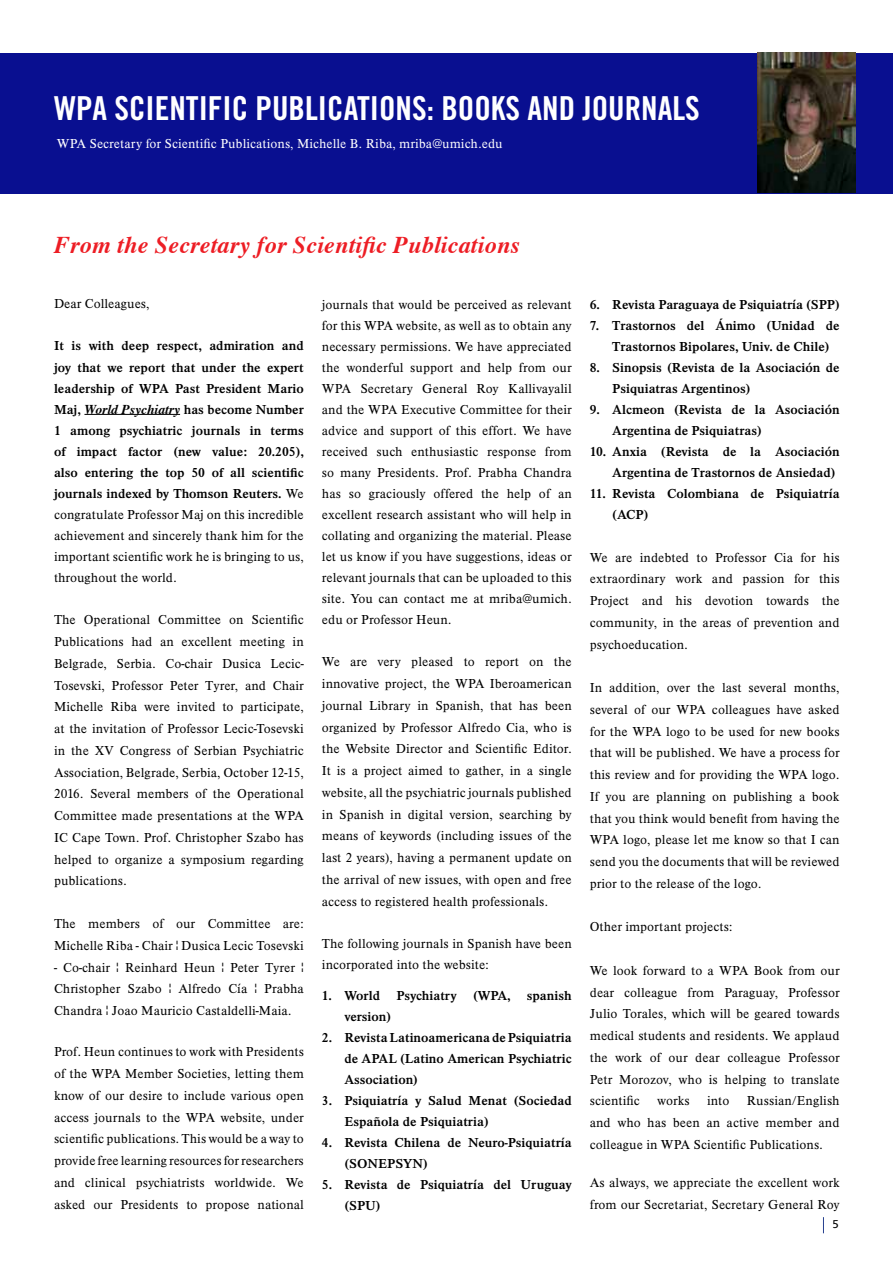
<style>
.page{position:relative;width:893px;height:1263px;background:#fff}
.page>*{position:absolute;margin:0;border:0;box-sizing:border-box;transform-origin:0 0}
.t1{font:33px "Trade Gothic Bold Cond Twenty";color:#fff}
.t2{font:italic 700 24px "Times";letter-spacing:.01em;color:#ed1d24}
.t3{font:300 13.5px/21.8px "Timeless EF";color:#000;text-align:justify}
.t4{font:700 13.5px/21px "Timeless EF";color:#000}
.t5{font:300 13.5px "Timeless EF";color:#fff}
.t6{font:11.25px "Frutiger";color:#000}
.s1{font-family:"Times";font-style:italic}
.s2{font-weight:300}
.s3{font-family:"Times";font-weight:400}
</style>
<div class="page">
<svg style="left:823px;top:1217px;width:1px;height:16px"></svg>
<div style="left:0;top:53px;width:893px;height:140px;background:#090f90"></div>
<img style="left:757px;top:53px;width:99px;height:139px">
<hr style="left:84px;top:414px;width:96px;height:1px;background:#000">
<h1 class="t1" style="left:54px;top:88px;width:647px">WPA SCIENTIFIC PUBLI CATIONS: BOOKS AND JOURNALS</h1>
<p class="t5" style="left:57px;top:136px;width:447px">WPA Secretary for Scientific Publications, Michelle B. Riba, mriba@umich.edu</p>
<h2 class="t2" style="left:54px;top:223px;width:467px">From the Secretary for Scientific Publications</h2>
<p class="t3" style="left:54px;top:293px;width:97px">Dear Colleagues,</p>
<p class="t4" style="left:54px;top:336px;width:251px;text-align:justify">It is with deep respect, admiration and joy that we report that under the expert leadership of WPA Past President Mario Maj, <span class="s1">World Psychiatry</span> has become Number 1 among psychiatric journals in terms of impact factor (new value: 20.205), also entering the top 50 of all scientific journals indexed by Thomson Reuters. <span class="s2">We congratulate Professor Maj on this incredible achievement and sincerely thank him for the important scientific work he is bringing to us, throughout the world.</span></p>
<p class="t3" style="left:54px;top:609px;width:251px">The Operational Committee on Scientific Publications had an excellent meeting in Belgrade, Serbia. Co-chair Dusica Lecic-Tosevski, Professor Peter Tyrer, and Chair Michelle Riba were invited to participate, at the invitation of Professor Lecic-Tosevski in the XV Congress of Serbian Psychiatric Association, Belgrade, Serbia, October 12-15, 2016. Several members of the Operational Committee made presentations at the WPA IC Cape Town. Prof. Christopher Szabo has helped to organize a symposium regarding publications.</p>
<p class="t3" style="left:54px;top:913px;width:251px">The members of our Committee are:<br>Michelle Riba - Chair <span class="s3">¦</span> Dusica Lecic Tosevski</p>
<p class="t3" style="left:54px;top:956px;width:251px">- Co-chair <span class="s3">¦</span> Reinhard Heun <span class="s3">¦</span> Peter Tyrer <span class="s3">¦ </span>Christopher Szabo <span class="s3">¦</span> Alfredo Cía <span class="s3">¦</span> Prabha Chandra <span class="s3">¦</span> Joao Mauricio Castaldelli-Maia.</p>
<p class="t3" style="left:54px;top:1041px;width:251px">Prof. Heun continues to work with Presidents of the WPA Member Societies, letting them know of our desire to include various open access journals to the WPA website, under scientific publications. This would be a way to provide free learning resources for researchers and clinical psychiatrists worldwide. We asked our Presidents to propose national</p>
<p class="t3" style="left:322px;top:294px;width:251px;line-height:21px">journals that would be perceived as relevant for this WPA website, as well as to obtain any necessary permissions. We have appreciated the wonderful support and help from our WPA Secretary General Roy Kallivayalil and the WPA Executive Committee for their advice and support of this effort. We have received such enthusiastic response from so many Presidents. Prof. Prabha Chandra has so graciously offered the help of an excellent research assistant who will help in collating and organizing the material. Please let us know if you have suggestions, ideas or relevant journals that can be uploaded to this site. You can contact me at mriba@umich. edu or Professor Heun.</p>
<p class="t3" style="left:322px;top:651px;width:251px">We are very pleased to report on the innovative project, the WPA Iberoamerican journal Library in Spanish, that has been organized by Professor Alfredo Cia, who is the Website Director and Scientific Editor.<br>It is a project aimed to gather, in a single website, all the psychiatric journals published in Spanish in digital version, searching by means of keywords (including issues of the last 2 years), having a permanent update on the arrival of new issues, with open and free access to registered health professionals.</p>
<p class="t3" style="left:322px;top:933px;width:251px;line-height:21px">The following journals in Spanish have been incorporated into the website:</p>
<p class="t4" style="left:344px;top:985px;width:229px;text-indent:-23px">1. World Psychiatry (WPA, spanish version)</p>
<p class="t4" style="left:344px;top:1027px;width:229px;text-align:justify;text-indent:-23px">2. Revista Latinoamericana de Psiquiatria de APAL (Latino American Psychiatric Association)</p>
<p class="t4" style="left:344px;top:1090px;width:229px;text-indent:-23px">3. Psiquiatría y Salud Menat (Sociedad<br>Española de Psiquiatria)</p>
<p class="t4" style="left:344px;top:1132px;width:229px;text-indent:-23px">4. Revista Chilena de Neuro-Psiquiatría (SONEPSYN)</p>
<p class="t4" style="left:344px;top:1174px;width:229px;text-indent:-23px">5. Revista de Psiquiatría del Uruguay (SPU)</p>
<p class="t4" style="left:590px;top:294px;width:251px">6. Revista Paraguaya de Psiquiatría (SPP)</p>
<p class="t4" style="left:612px;top:315px;width:229px;text-indent:-23px">7. Trastornos del Ánimo (Unidad de<br>Trastornos Bipolares, Univ. de Chile)</p>
<p class="t4" style="left:612px;top:357px;width:229px;text-indent:-23px">8. Sinopsis (Revista de la Asociación de<br>Psiquiatras Argentinos)</p>
<p class="t4" style="left:612px;top:399px;width:229px;text-indent:-23px">9. Alcmeon (Revista de la Asociación<br>Argentina de Psiquiatras)</p>
<p class="t4" style="left:612px;top:441px;width:229px;text-indent:-23px">10. Anxia (Revista de la Asociación<br>Argentina de Trastornos de Ansiedad)</p>
<p class="t4" style="left:612px;top:483px;width:229px;text-indent:-23px">11. Revista Colombiana de Psiquiatría (ACP)</p>
<p class="t3" style="left:590px;top:546px;width:251px">We are indebted to Professor Cia for his extraordinary work and passion for this Project and his devotion towards the community, in the areas of prevention and psychoeducation.</p>
<p class="t3" style="left:590px;top:677px;width:251px">In addition, over the last several months, several of our WPA colleagues have asked for the WPA logo to be used for new books that will be published. We have a process for this review and for providing the WPA logo.<br>If you are planning on publishing a book that you think would benefit from having the WPA logo, please let me know so that I can send you the documents that will be reviewed prior to the release of the logo.</p>
<p class="t3" style="left:590px;top:916px;width:144px">Other important projects:</p>
<p class="t3" style="left:590px;top:960px;width:251px">We look forward to a WPA Book from our dear colleague from Paraguay, Professor Julio Torales, which will be geared towards medical students and residents. We applaud the work of our dear colleague Professor Petr Morozov, who is helping to translate scientific</p>
<p class="t3" style="left:590px;top:1090px;width:251px;text-indent:157px">Russian/English and who has been an active member and colleague in WPA Scientific Publications.</p>
<p class="t3" style="left:590px;top:1172px;width:251px">As always, we appreciate the excellent work from our Secretariat, Secretary General Roy</p>
<p class="t3" style="left:657px;top:1090px;width:34px">works</p>
<p class="t3" style="left:707px;top:1090px;width:24px">into</p>
<p class="t6" style="left:832px;top:1217px;width:8px">5</p>
</div>
